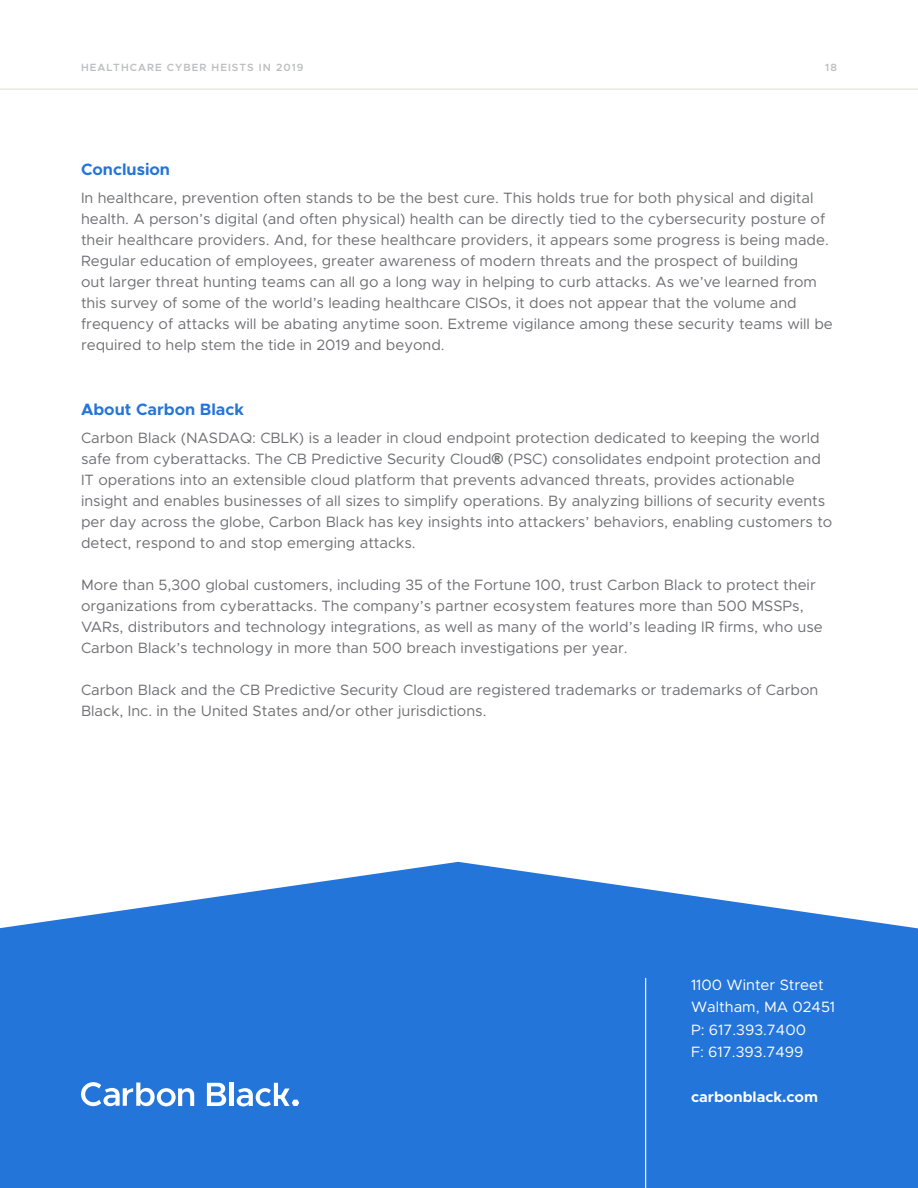
<style>
.page{position:relative;width:918px;height:1188px;background:#fff}
.page>*{position:absolute;margin:0;border:0;box-sizing:border-box;transform-origin:0 0}
.t1{font:700 16.5px "Metropolis";color:#2475d9}
.t2{font:15px/21px "Metropolis";color:#6e6f72}
.t3{font:15px/22.5px "Metropolis";color:#fff}
.t4{font:700 15px "Metropolis";color:#fff}
.t5{font:600 10.5px "Metropolis";letter-spacing:.1em;color:#bdbebf}
.s1{font-family:"Arial";font-weight:900}
</style>
<div class="page">
<hr style="left:0;top:89px;width:918px;height:1px;background:#e0ded6">
<svg style="left:0;top:862px;width:918px;height:326px;background:#3a83dc"></svg>
<hr style="left:645px;top:978px;width:1px;height:210px;background:#fff">
<svg style="left:237px;top:1083px;width:62px;height:23px"></svg>
<div style="left:229px;top:1083px;width:5px;height:23px;background:#fff"></div>
<svg style="left:207px;top:1083px;width:19px;height:23px"></svg>
<svg style="left:81px;top:1082px;width:113px;height:24px"></svg>
<p class="t5" style="left:81px;top:61px;width:224px">HEALTHCARE CYBER HEISTS IN 2019</p>
<p class="t5" style="left:825px;top:61px;width:13px">18</p>
<p class="t1" style="left:81px;top:159px;width:91px">Conclusion</p>
<p class="t2" style="left:81px;top:187px;width:753px">In healthcare, prevention often stands to be the best cure. This holds true for both physical and digital health. A person’s digital (and often physical) health can be directly tied to the cybersecurity posture of their healthcare providers. And, for these healthcare providers, it appears some progress is being made.<br>Regular education of employees, greater awareness of modern threats and the prospect of building<br>out larger threat hunting teams can all go a long way in helping to curb attacks. As we’ve learned from this survey of some of the world’s leading healthcare CISOs, it does not appear that the volume and frequency of attacks will be abating anytime soon. Extreme vigilance among these security teams will be required to help stem the tide in 2019 and beyond.</p>
<p class="t1" style="left:81px;top:399px;width:165px">About Carbon Black</p>
<p class="t2" style="left:81px;top:427px;width:753px">Carbon Black (NASDAQ: CBLK) is a leader in cloud endpoint protection dedicated to keeping the world safe from cyberattacks. The CB Predictive Security Cloud<span class="s1">®</span> (PSC) consolidates endpoint protection and IT operations into an extensible cloud platform that prevents advanced threats, provides actionable insight and enables businesses of all sizes to simplify operations. By analyzing billions of security events per day across the globe, Carbon Black has key insights into attackers’ behaviors, enabling customers to detect, respond to and stop emerging attacks.</p>
<p class="t2" style="left:81px;top:574px;width:743px">More than 5,300 global customers, including 35 of the Fortune 100, trust Carbon Black to protect their organizations from cyberattacks. The company’s partner ecosystem features more than 500 MSSPs, VARs, distributors and technology integrations, as well as many of the world’s leading IR firms, who use Carbon Black’s technology in more than 500 breach investigations per year.</p>
<p class="t2" style="left:81px;top:679px;width:739px">Carbon Black and the CB Predictive Security Cloud are registered trademarks or trademarks of Carbon<br>Black, Inc. in the United States and/or other jurisdictions.</p>
<p class="t3" style="left:691px;top:973px;width:146px">1100 Winter Street<br>Waltham, MA 02451<br>P: 617.393.7400<br>F: 617.393.7499</p>
<p class="t4" style="left:691px;top:1088px;width:129px">carbonblack.com</p>
</div>
